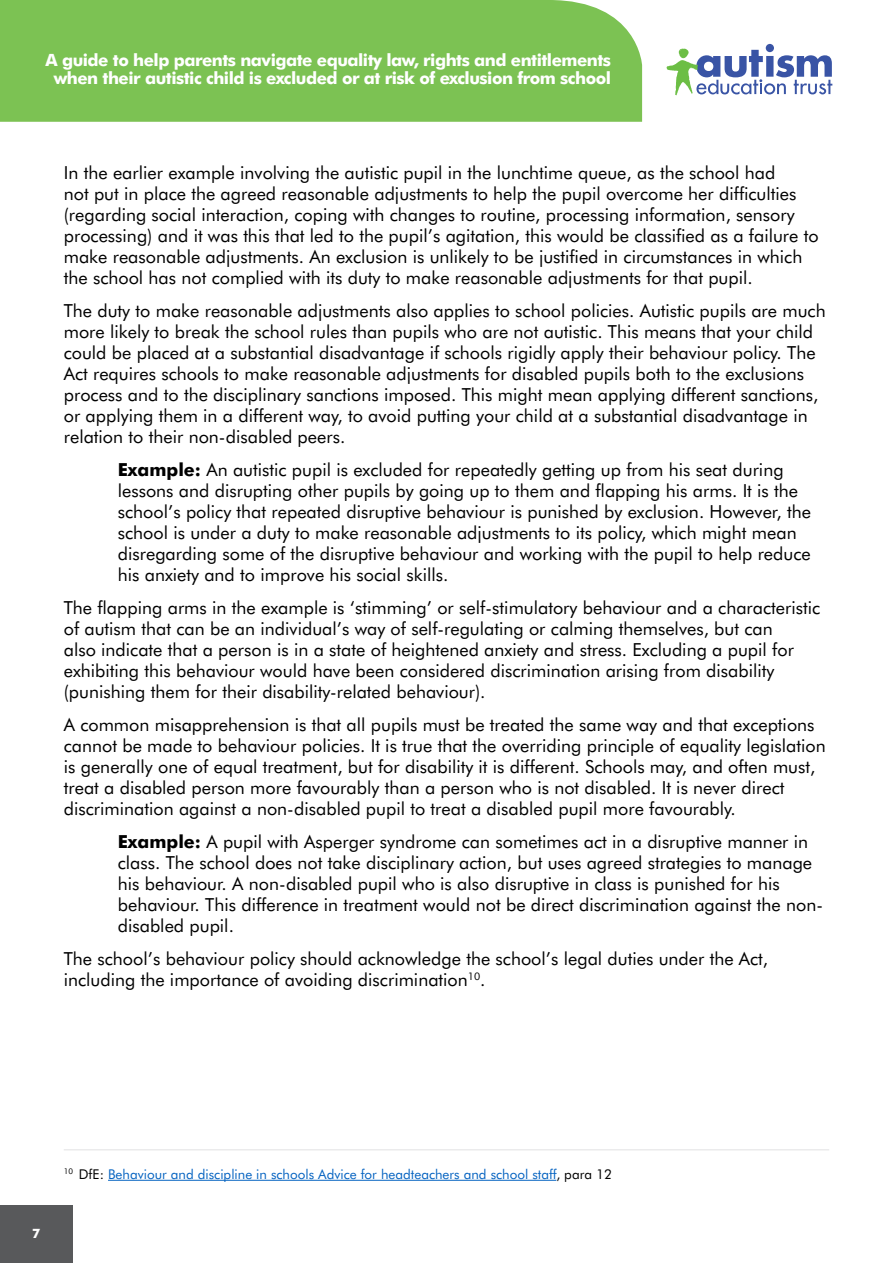
<style>
.page{position:relative;width:893px;height:1263px;background:#fff}
.page>*{position:absolute;margin:0;border:0;box-sizing:border-box;transform-origin:0 0}
.t1{font:18px/21px "Futura BT";color:#000}
.t2{font:700 16.95px/17.9px "Futura BT";letter-spacing:-.03em;color:#fff;text-align:center}
.t3{font:13.5px "Futura BT";color:#0563c1}
.t4{font:700 12.9px "Futura BT";color:#fff}
.s1{font-weight:700}
.s2{color:#000}
</style>
<div class="page">
<div style="left:0;top:0;width:642px;height:122px;background:#7cc253"></div>
<div style="left:0;top:1205px;width:72px;height:58px;background:#58595b"></div>
<svg style="left:667px;top:44px;width:165px;height:51px"></svg>
<hr style="left:108px;top:1180px;width:448px;height:1px;background:#0563c1">
<hr style="left:64px;top:1149px;width:765px;height:1px;background:#ebebec">
<p class="t2" style="left:46px;top:51px;width:567px">A guide to help parents navigate equality law, rights and entitlements when their autistic child is excluded or at risk of exclusion from school</p>
<p class="t1" style="left:64px;top:161px;width:756px">In the earlier example involving the autistic pupil in the lunchtime queue, as the school had<br>not put in place the agreed reasonable adjustments to help the pupil overcome her difficulties (regarding social interaction, coping with changes to routine, processing information, sensory processing) and it was this that led to the pupil’s agitation, this would be classified as a failure to make reasonable adjustments. An exclusion is unlikely to be justified in circumstances in which the school has not complied with its duty to make reasonable adjustments for that pupil.</p>
<p class="t1" style="left:64px;top:299px;width:763px">The duty to make reasonable adjustments also applies to school policies. Autistic pupils are much more likely to break the school rules than pupils who are not autistic. This means that your child could be placed at a substantial disadvantage if schools rigidly apply their behaviour policy. The Act requires schools to make reasonable adjustments for disabled pupils both to the exclusions process and to the disciplinary sanctions imposed. This might mean applying different sanctions, or applying them in a different way, to avoid putting your child at a substantial disadvantage in relation to their non-disabled peers.</p>
<p class="t1" style="left:118px;top:459px;width:695px"><span class="s1">Example:</span> An autistic pupil is excluded for repeatedly getting up from his seat during lessons and disrupting other pupils by going up to them and flapping his arms. It is the school’s policy that repeated disruptive behaviour is punished by exclusion. However, the school is under a duty to make reasonable adjustments to its policy, which might mean disregarding some of the disruptive behaviour and working with the pupil to help reduce his anxiety and to improve his social skills.</p>
<p class="t1" style="left:64px;top:597px;width:758px">The flapping arms in the example is ‘stimming’ or self-stimulatory behaviour and a characteristic of autism that can be an individual’s way of self-regulating or calming themselves, but can<br>also indicate that a person is in a state of heightened anxiety and stress. Excluding a pupil for exhibiting this behaviour would have been considered discrimination arising from disability (punishing them for their disability-related behaviour).</p>
<p class="t1" style="left:64px;top:714px;width:763px">A common misapprehension is that all pupils must be treated the same way and that exceptions cannot be made to behaviour policies. It is true that the overriding principle of equality legislation is generally one of equal treatment, but for disability it is different. Schools may, and often must, treat a disabled person more favourably than a person who is not disabled. It is never direct discrimination against a non-disabled pupil to treat a disabled pupil more favourably.</p>
<p class="t1" style="left:118px;top:831px;width:707px"><span class="s1">Example:</span> A pupil with Asperger syndrome can sometimes act in a disruptive manner in class. The school does not take disciplinary action, but uses agreed strategies to manage his behaviour. A non-disabled pupil who is also disruptive in class is punished for his behaviour. This difference in treatment would not be direct discrimination against the non&shy;disabled pupil.</p>
<p class="t1" style="left:64px;top:948px;width:706px">The school’s behaviour policy should acknowledge the school’s legal duties under the Act, including the importance of avoiding discrimination<sup>10</sup>.</p>
<p class="t4" style="left:32px;top:1225px;width:10px">7</p>
<p class="t3" style="left:64px;top:1166px;width:550px"><sup>10</sup> <span class="s2">DfE:</span> Behaviour and discipline in schools Advice for headteachers and school staff<span class="s2">, para 12</span></p>
</div>
